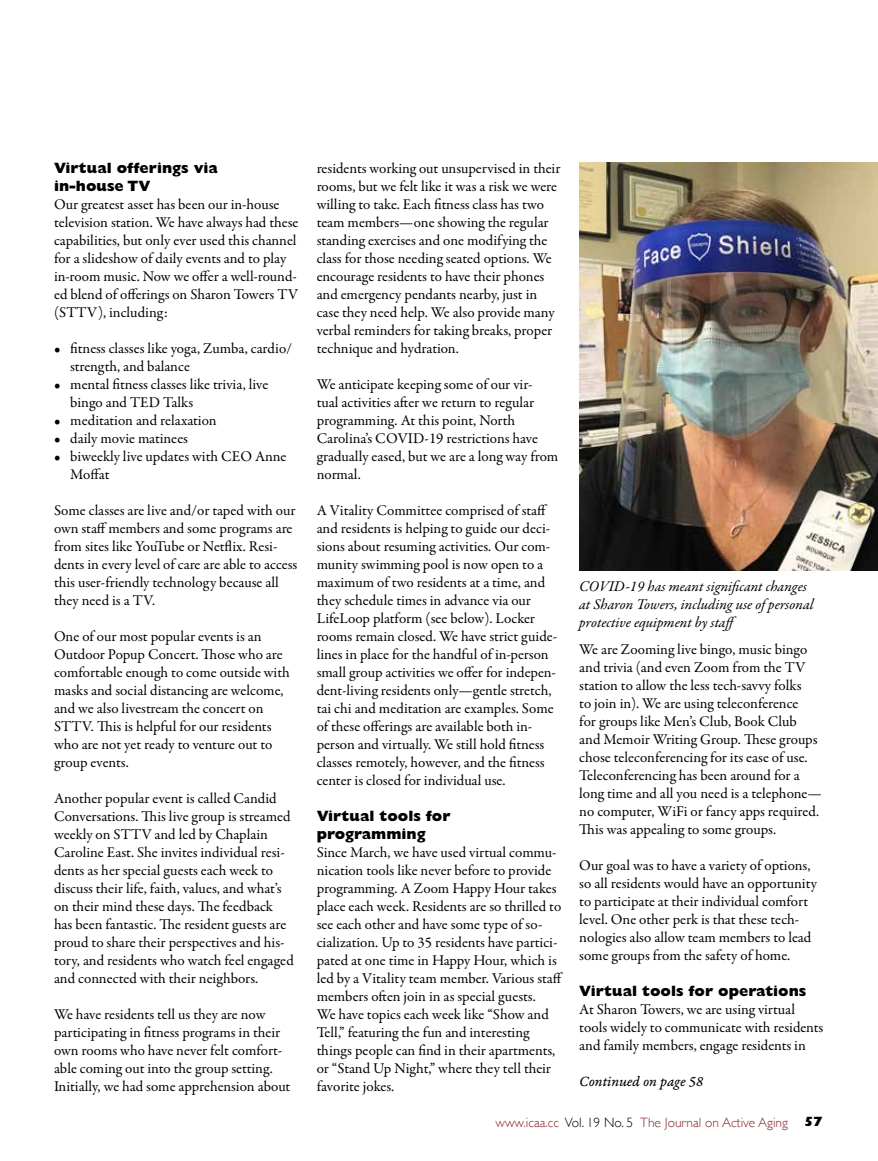
<style>
.page{position:relative;width:878px;height:1161px;background:#fff}
.page>*{position:absolute;margin:0;border:0;box-sizing:border-box;transform-origin:0 0}
.t1{font:15px/18px "Garamond Premr Pro";color:#000}
.t2{font:italic 15px/18px "Garamond Premr Pro";color:#000}
.t3{font:800 15px/18px "Gill Sans";color:#000}
.t4{font:15px "Garamond Premr Pro It Capt";letter-spacing:-.005em;color:#000}
.t5{font:300 13.5px "Gill Sans";color:#8a2529}
.s1{color:#000}
.s2{font-weight:800;color:#000}
</style>
<div class="page">
<img style="left:579px;top:162px;width:299px;height:408px">
<p class="t3" style="left:54px;top:159px;width:165px">Virtual offerings via in-house TV</p>
<p class="t1" style="left:54px;top:196px;width:246px">Our greatest asset has been our in-house television station. We have always had these capabilities, but only ever used this channel for a slideshow of daily events and to play in-room music. Now we offer a well-round&shy;ed blend of offerings on Sharon Towers TV (STTV), including:</p>
<p class="t1" style="left:70px;top:340px;width:223px;text-indent:-16px">• fitness classes like yoga, Zumba, cardio/ strength, and balance</p>
<p class="t1" style="left:70px;top:376px;width:200px;text-indent:-16px">• mental fitness classes like trivia, live bingo and TED Talks</p>
<p class="t1" style="left:54px;top:412px;width:164px">• meditation and relaxation</p>
<p class="t1" style="left:54px;top:430px;width:135px">• daily movie matinees</p>
<p class="t1" style="left:70px;top:448px;width:218px;text-indent:-16px">• biweekly live updates with CEO Anne<br>Moffat</p>
<p class="t1" style="left:54px;top:502px;width:245px">Some classes are live and/or taped with our own staff members and some programs are from sites like YouTube or Netflix. Resi&shy;dents in every level of care are able to access this user-friendly technology because all they need is a TV.</p>
<p class="t1" style="left:54px;top:628px;width:237px">One of our most popular events is an Outdoor Popup Concert. Those who are comfortable enough to come outside with masks and social distancing are welcome, and we also livestream the concert on STTV. This is helpful for our residents who are not yet ready to venture out to group events.</p>
<p class="t1" style="left:54px;top:790px;width:241px">Another popular event is called Candid Conversations. This live group is streamed weekly on STTV and led by Chaplain Caroline East. She invites individual resi&shy;dents as her special guests each week to discuss their life, faith, values, and what’s on their mind these days. The feedback has been fantastic. The resident guests are proud to share their perspectives and his&shy;tory, and residents who watch feel engaged and connected with their neighbors.</p>
<p class="t1" style="left:54px;top:1006px;width:238px">We have residents tell us they are now participating in fitness programs in their own rooms who have never felt comfort&shy;able coming out into the group setting.<br>Initially, we had some apprehension about</p>
<p class="t1" style="left:316px;top:160px;width:245px">residents working out unsupervised in their rooms, but we felt like it was a risk we were willing to take. Each fitness class has two team members—one showing the regular standing exercises and one modifying the class for those needing seated options. We encourage residents to have their phones and emergency pendants nearby, just in case they need help. We also provide many verbal reminders for taking breaks, proper technique and hydration.</p>
<p class="t1" style="left:316px;top:376px;width:243px">We anticipate keeping some of our vir-<br>tual activities after we return to regular programming. At this point, North Carolina’s COVID-19 restrictions have gradually eased, but we are a long way from normal.</p>
<p class="t1" style="left:316px;top:502px;width:242px">A Vitality Committee comprised of staff and residents is helping to guide our deci&shy;sions about resuming activities. Our com&shy;munity swimming pool is now open to a maximum of two residents at a time, and they schedule times in advance via our LifeLoop platform (see below). Locker rooms remain closed. We have strict guide&shy;lines in place for the handful of in-person small group activities we offer for indepen&shy;dent-living residents only—gentle stretch, tai chi and meditation are examples. Some of these offerings are available both in&shy;person and virtually. We still hold fitness classes remotely, however, and the fitness center is closed for individual use.</p>
<p class="t3" style="left:316px;top:807px;width:135px">Virtual tools for programming</p>
<p class="t1" style="left:316px;top:844px;width:248px">Since March, we have used virtual commu&shy;nication tools like never before to provide programming. A Zoom Happy Hour takes place each week. Residents are so thrilled to see each other and have some type of so&shy;cialization. Up to 35 residents have partici&shy;pated at one time in Happy Hour, which is led by a Vitality team member. Various staff members often join in as special guests.<br>We have topics each week like “Show and Tell,” featuring the fun and interesting things people can find in their apartments, or “Stand Up Night,” where they tell their favorite jokes.</p>
<p class="t2" style="left:579px;top:578px;width:236px">COVID-19 has meant significant changes at Sharon Towers, including use of personal protective equipment by staff</p>
<p class="t1" style="left:579px;top:641px;width:244px">We are Zooming live bingo, music bingo and trivia (and even Zoom from the TV station to allow the less tech-savvy folks<br>to join in). We are using teleconference<br>for groups like Men’s Club, Book Club<br>and Memoir Writing Group. These groups chose teleconferencing for its ease of use.<br>Teleconferencing has been around for a long time and all you need is a telephone— no computer, WiFi or fancy apps required.<br>This was appealing to some groups.</p>
<p class="t1" style="left:579px;top:857px;width:239px">Our goal was to have a variety of options, so all residents would have an opportunity to participate at their individual comfort level. One other perk is that these tech&shy;nologies also allow team members to lead some groups from the safety of home.</p>
<p class="t3" style="left:579px;top:982px;width:228px">Virtual tools for operations</p>
<p class="t1" style="left:579px;top:1001px;width:245px">At Sharon Towers, we are using virtual tools widely to communicate with residents and family members, engage residents in</p>
<p class="t4" style="left:579px;top:1073px;width:125px">Continued on page 58</p>
<p class="t5" style="left:495px;top:1112px;width:328px">www.icaa.cc <span class="s1">Vol. 19 No. 5</span> The Journal on Active Aging <span class="s2">57</span></p>
</div>
